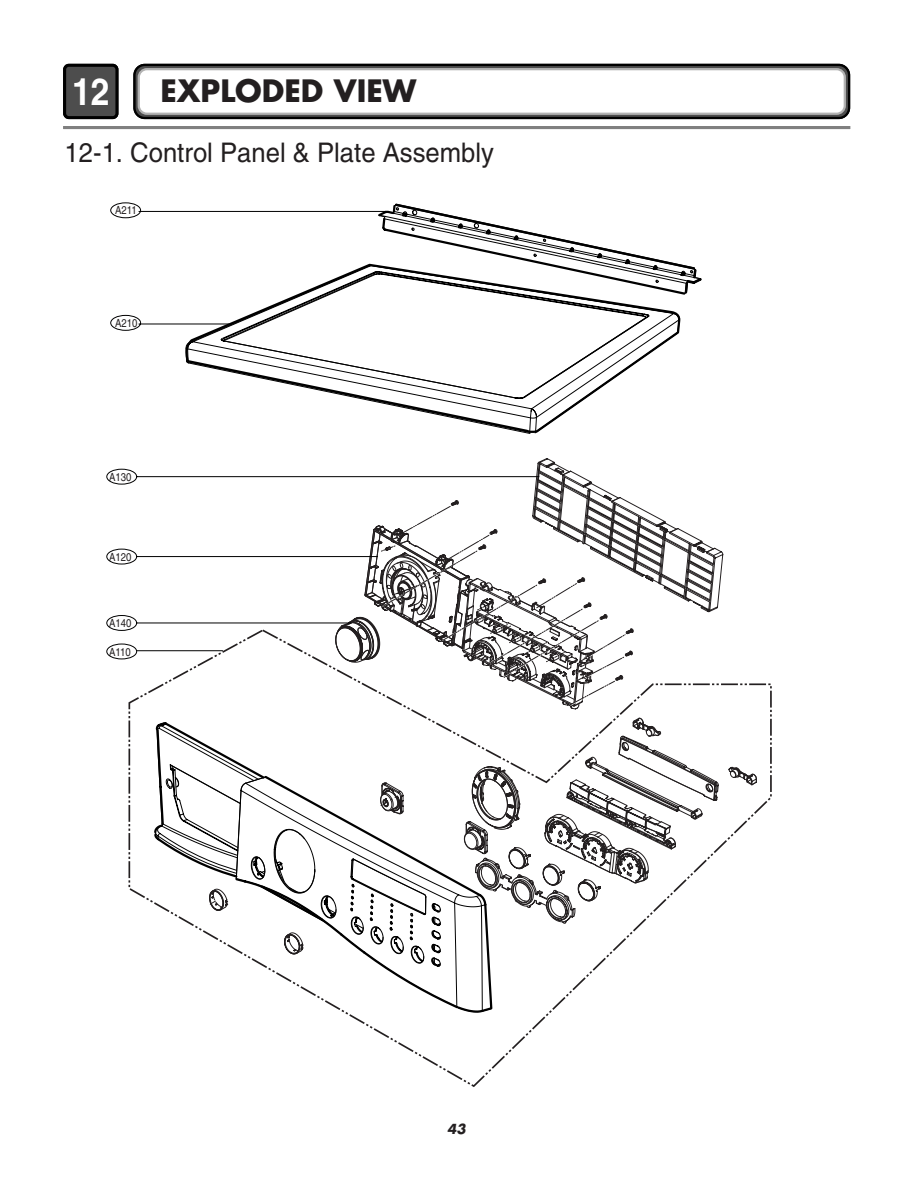
<style>
.page{position:relative;width:914px;height:1190px;background:#fff}
.page>*{position:absolute;margin:0;border:0;box-sizing:border-box;transform-origin:0 0}
.t1{font:700 37.5px "Helvetica";color:#fff;scale:.9 1}
.t2{font:700 30px "Futura";color:#231f20}
.t3{font:27px "Helvetica";color:#231f20;scale:.95 1}
.t4{font:italic 700 13.5px "Futura";color:#231f20}
.t5{font:11.25px "Helvetica";color:#231f20;scale:.85 1}
</style>
<div class="page">
<div style="left:65px;top:65px;width:52px;height:53px;background:#4d4d4d;border-radius:4px"></div>
<div style="left:63px;top:64px;width:55px;height:55px;border:3px solid #000;border-radius:4px"></div>
<hr style="left:63px;top:126px;width:787px;height:3px;background:#808080">
<div style="left:134px;top:65px;width:715px;height:53px;background:#4d4d4d;border-radius:10px"></div>
<div style="left:133px;top:64px;width:717px;height:55px;border:2px solid #000;border-radius:10px"></div>
<div style="left:139px;top:69px;width:705px;height:45px;background:#fff;border-radius:8px"></div>
<div style="left:138px;top:68px;width:707px;height:47px;border:2px solid #b3b3b3;border-radius:8px"></div>
<svg style="left:110px;top:315px;width:73px;height:16px"></svg>
<hr style="left:139px;top:211px;width:249px;height:1px;background:#000">
<div style="left:110px;top:203px;width:31px;height:15px;border:1px solid #000;border-radius:50%"></div>
<svg style="left:184px;top:263px;width:497px;height:171px"></svg>
<svg style="left:376px;top:203px;width:326px;height:93px"></svg>
<svg style="left:106px;top:458px;width:651px;height:556px"></svg>
<h1 class="t1" style="left:72px;top:78px;width:43px">12</h1>
<p class="t2" style="left:160px;top:77px;width:257px">EXPLODED VIEW</p>
<p class="t3" style="left:65px;top:142px;width:453px">12-1. Control Panel &amp; Plate Assembly</p>
<p class="t5" style="left:115px;top:206px;width:27px">A211</p>
<p class="t5" style="left:115px;top:319px;width:28px">A210</p>
<p class="t5" style="left:109px;top:473px;width:28px">A130</p>
<p class="t5" style="left:109px;top:552px;width:28px">A120</p>
<p class="t5" style="left:109px;top:619px;width:28px">A140</p>
<p class="t5" style="left:109px;top:647px;width:27px">A110</p>
<p class="t4" style="left:447px;top:1122px;width:20px">43</p>
</div>
